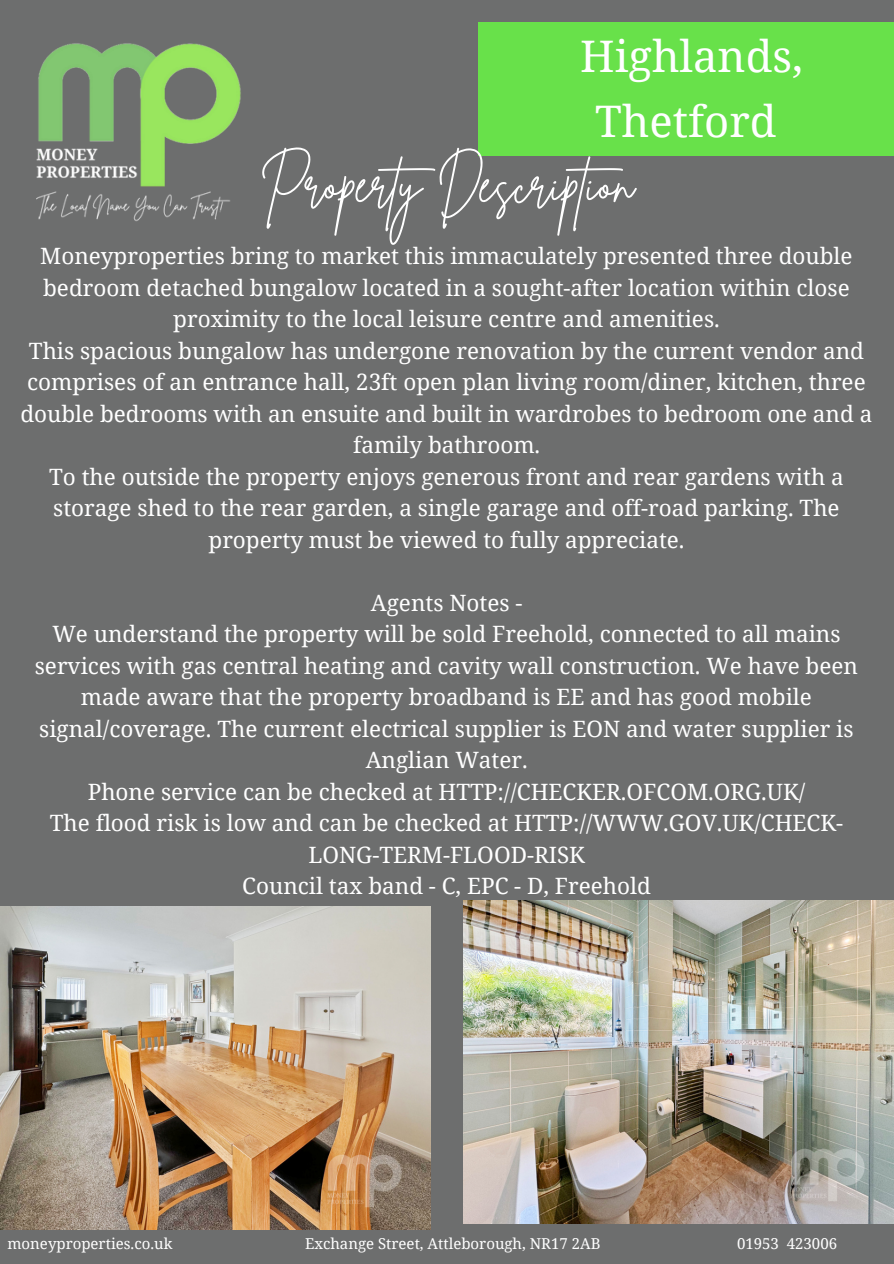
<style>
.page{position:relative;width:894px;height:1264px;background:#fff}
.page>*{position:absolute;margin:0;border:0;box-sizing:border-box;transform-origin:0 0}
.t1{font:51px "Brittany Signature";color:#fff}
.t2{font:43.5px/64.2px "Noto Serif";color:#fff;text-align:center}
.t3{font:22.5px/31.5px "Noto Serif";color:#fff;text-align:center}
.t4{font:15px "Noto Serif";color:#fff}
</style>
<div class="page">
<div style="left:0;top:0;width:893px;height:1263px;background:#6d6e6e"></div>
<img style="left:36px;top:43px;width:205px;height:179px">
<div style="left:478px;top:23px;width:415px;height:133px;background:#68e14a"></div>
<img style="left:0;top:906px;width:430px;height:323px">
<img style="left:463px;top:900px;width:429px;height:322px">
<h3 class="t2" style="left:580px;top:23px;width:224px">Highlands,<br>Thetford</h3>
<h3 class="t1" style="left:259px;top:151px;width:378px">Property Description</h3>
<p class="t3" style="left:20px;top:239px;width:853px">Moneyproperties bring to market this immaculately presented three double bedroom detached bungalow located in a sought-after location within close proximity to the local leisure centre and amenities.<br>This spacious bungalow has undergone renovation by the current vendor and comprises of an entrance hall, 23ft open plan living room/diner, kitchen, three double bedrooms with an ensuite and built in wardrobes to bedroom one and a family bathroom.<br>To the outside the property enjoys generous front and rear gardens with a storage shed to the rear garden, a single garage and off-road parking. The property must be viewed to fully appreciate.</p>
<p class="t3" style="left:35px;top:586px;width:824px">Agents Notes -<br>We understand the property will be sold Freehold, connected to all mains services with gas central heating and cavity wall construction. We have been made aware that the property broadband is EE and has good mobile signal/coverage. The current electrical supplier is EON and water supplier is Anglian Water.<br>Phone service can be checked at HTTP://CHECKER.OFCOM.ORG.UK/<br>The flood risk is low and can be checked at HTTP://WWW.GOV.UK/CHECK-LONG-TERM-FLOOD-RISK<br>Council tax band - C, EPC - D, Freehold</p>
<h1 class="t4" style="left:7px;top:1233px;width:166px">moneyproperties.co.uk</h1>
<h1 class="t4" style="left:305px;top:1233px;width:297px">Exchange Street, Attleborough, NR17 2AB</h1>
<h1 class="t4" style="left:736px;top:1233px;width:102px">01953 423006</h1>
</div>
